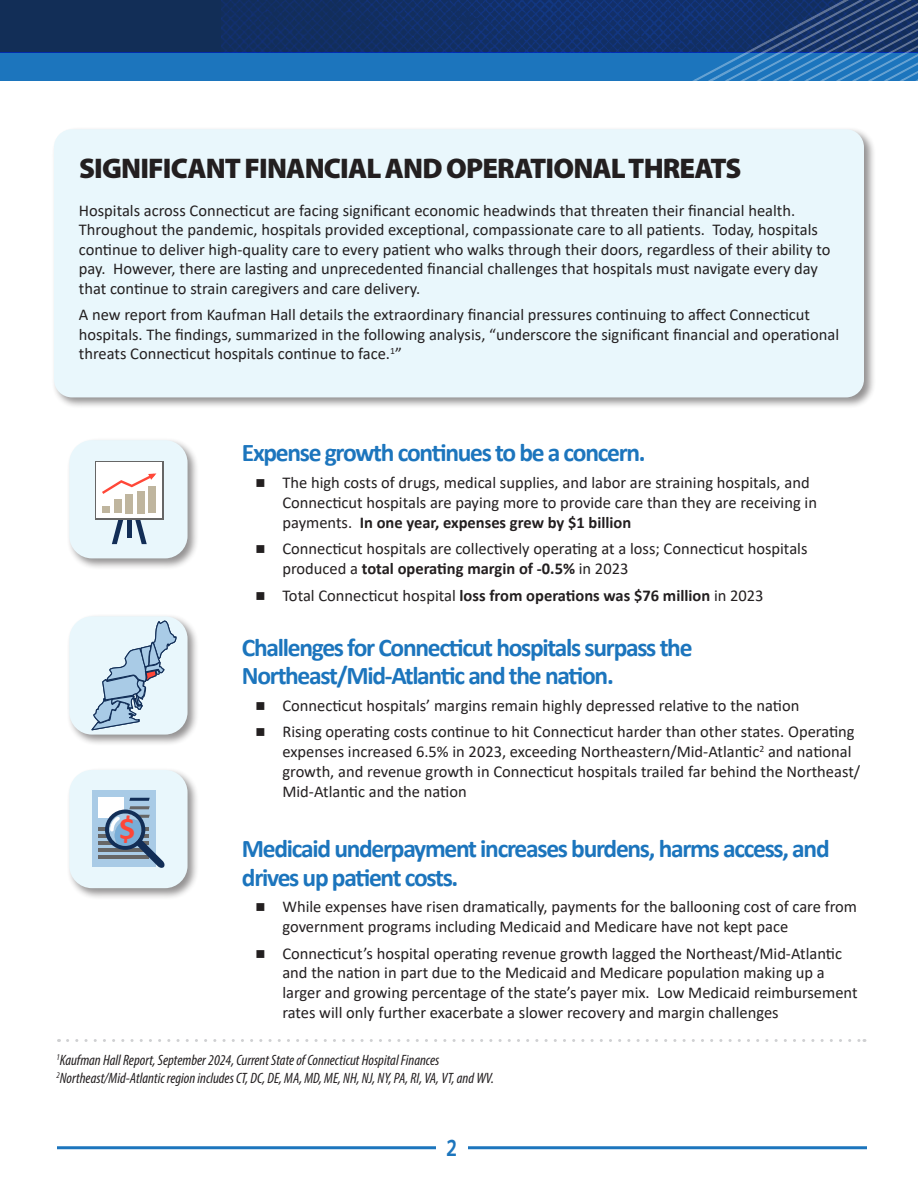
<style>
.page{position:relative;width:918px;height:1188px;background:#fff}
.page>*{position:absolute;margin:0;border:0;box-sizing:border-box;transform-origin:0 0}
.subhead{font:700 32.1px "Calibri";color:#ff4738}
.subhead-2{font:900 28.5px "Myriad Pro";letter-spacing:-.03em;color:#231f20}
.subhead-3{font:700 25.5px/28.5px "Calibri";letter-spacing:-.05em;color:#1c75bd}
.t1{font:22.5px "Market Deco";color:#1c75bd}
.bullet_5{font:16.5px/19.8px "Calibri";color:#231f20}
.t2{font:700 16.5px "Calibri";color:#231f20}
.t3{font:italic condensed 15px/18px "Myriad Pro";color:#231f20}
.s1{font-weight:700}
.s2{font-weight:400}
</style>
<div class="page">
<hr style="left:57px;top:1146px;width:810px;height:3px;background:#1c75bd">
<div style="left:436px;top:1134px;width:32px;height:29px;background:#fff"></div>
<div style="left:51px;top:127px;width:825px;height:282px;background:#231f20;opacity:.49"></div>
<div style="left:54px;top:129px;width:810px;height:268px;background:#e9f7fc;border-radius:18px"></div>
<svg style="left:57px;top:1039px;width:808px;height:3px"></svg>
<div style="left:67px;top:437px;width:132px;height:133px;background:#231f20;opacity:.49"></div>
<div style="left:69px;top:440px;width:119px;height:118px;background:#e9f7fc;border-radius:23px"></div>
<div style="left:67px;top:614px;width:132px;height:132px;background:#231f20;opacity:.49"></div>
<div style="left:69px;top:616px;width:119px;height:119px;background:#e9f7fc;border-radius:23px"></div>
<div style="left:67px;top:767px;width:132px;height:133px;background:#231f20;opacity:.49"></div>
<div style="left:69px;top:770px;width:119px;height:118px;background:#e9f7fc;border-radius:23px"></div>
<div style="left:127px;top:518px;width:5px;height:20px;background:#122e57"></div>
<svg style="left:135px;top:520px;width:12px;height:24px"></svg>
<svg style="left:112px;top:520px;width:12px;height:24px"></svg>
<svg style="left:95px;top:461px;width:69px;height:59px"></svg>
<div style="left:97px;top:463px;width:65px;height:55px;background:#fff"></div>
<div style="left:103px;top:506px;width:7px;height:7px;background:#bfb59e"></div>
<div style="left:114px;top:499px;width:7px;height:14px;background:#bfb59e"></div>
<div style="left:126px;top:494px;width:7px;height:19px;background:#bfb59e"></div>
<div style="left:137px;top:491px;width:7px;height:22px;background:#bfb59e"></div>
<div style="left:149px;top:487px;width:7px;height:26px;background:#bfb59e"></div>
<svg style="left:102px;top:473px;width:54px;height:21px"></svg>
<div style="left:92px;top:790px;width:63px;height:77px;background:#a9cbe6"></div>
<div style="left:98px;top:798px;width:26px;height:20px;background:#fff"></div>
<hr style="left:98px;top:827px;width:51px;height:3px;background:#666">
<hr style="left:98px;top:834px;width:51px;height:3px;background:#666">
<hr style="left:98px;top:841px;width:51px;height:3px;background:#666">
<hr style="left:98px;top:848px;width:51px;height:3px;background:#666">
<hr style="left:98px;top:855px;width:51px;height:3px;background:#666">
<svg style="left:105px;top:798px;width:60px;height:70px"></svg>
<div style="left:0;top:0;width:918px;height:53px;background:#122e57"></div>
<img style="left:221px;top:0;width:470px;height:53px">
<div style="left:0;top:53px;width:918px;height:28px;background:#1c75bd"></div>
<svg style="left:691px;top:0;width:227px;height:81px"></svg>
<svg style="left:91px;top:619px;width:86px;height:112px"></svg>
<p class="subhead-2" style="left:79px;top:149px;width:664px">SIGNIFICANT FINANCIAL AND OPERATIONAL THREATS</p>
<p class="bullet_5" style="left:79px;top:200px;width:753px">Hospitals across Connecticut are facing significant economic headwinds that threaten their financial health.<br>Throughout the pandemic, hospitals provided exceptional, compassionate care to all patients. Today, hospitals continue to deliver high-quality care to every patient who walks through their doors, regardless of their ability to pay. However, there are lasting and unprecedented financial challenges that hospitals must navigate every day that continue to strain caregivers and care delivery.</p>
<p class="bullet_5" style="left:79px;top:304px;width:762px">A new report from Kaufman Hall details the extraordinary financial pressures continuing to affect Connecticut hospitals. The findings, summarized in the following analysis, “underscore the significant financial and operational threats Connecticut hospitals continue to face.<sup>1</sup>”</p>
<p class="subhead-3" style="left:242px;top:438px;width:405px">Expense growth continues to be a concern.</p>
<p class="bullet_5" style="left:282px;top:472px;width:536px">The high costs of drugs, medical supplies, and labor are straining hospitals, and<br>Connecticut hospitals are paying more to provide care than they are receiving in payments. <span class="s1">In one year, expenses grew by $1 billion</span></p>
<p class="bullet_5" style="left:282px;top:538px;width:527px">Connecticut hospitals are collectively operating at a loss; Connecticut hospitals produced a <span class="s1">total operating margin of -0.5%</span> in 2023</p>
<p class="t2" style="left:282px;top:583px;width:483px"><span class="s2">Total Connecticut hospital</span> loss from operations was $76 million <span class="s2">in 2023</span></p>
<p class="subhead-3" style="left:242px;top:633px;width:452px">Challenges for Connecticut hospitals surpass the<br>Northeast/Mid-Atlantic and the nation.</p>
<p class="bullet_5" style="left:282px;top:695px;width:519px">Connecticut hospitals’ margins remain highly depressed relative to the nation</p>
<p class="bullet_5" style="left:282px;top:722px;width:579px">Rising operating costs continue to hit Connecticut harder than other states. Operating expenses increased 6.5% in 2023, exceeding Northeastern/Mid-Atlantic<sup>2</sup> and national growth, and revenue growth in Connecticut hospitals trailed far behind the Northeast/ Mid-Atlantic and the nation</p>
<p class="subhead" style="left:119px;top:805px;width:18px">$</p>
<p class="subhead-3" style="left:242px;top:834px;width:589px">Medicaid underpayment increases burdens, harms access, and drives up patient costs.</p>
<p class="bullet_5" style="left:282px;top:896px;width:576px">While expenses have risen dramatically, payments for the ballooning cost of care from government programs including Medicaid and Medicare have not kept pace</p>
<p class="bullet_5" style="left:282px;top:943px;width:577px">Connecticut’s hospital operating revenue growth lagged the Northeast/Mid-Atlantic and the nation in part due to the Medicaid and Medicare population making up a larger and growing percentage of the state’s payer mix. Low Medicaid reimbursement rates will only further exacerbate a slower recovery and margin challenges</p>
<p class="t3" style="left:56px;top:1051px;width:439px"><sup>1</sup>Kaufman Hall Report, September 2024, Current State of Connecticut Hospital Finances<br><sup>2</sup>Northeast/Mid-Atlantic region includes CT, DC, DE, MA, MD, ME, NH, NJ, NY, PA, RI, VA, VT, and WV.</p>
<h3 class="t1" style="left:446px;top:1136px;width:13px">2</h3>
</div>
